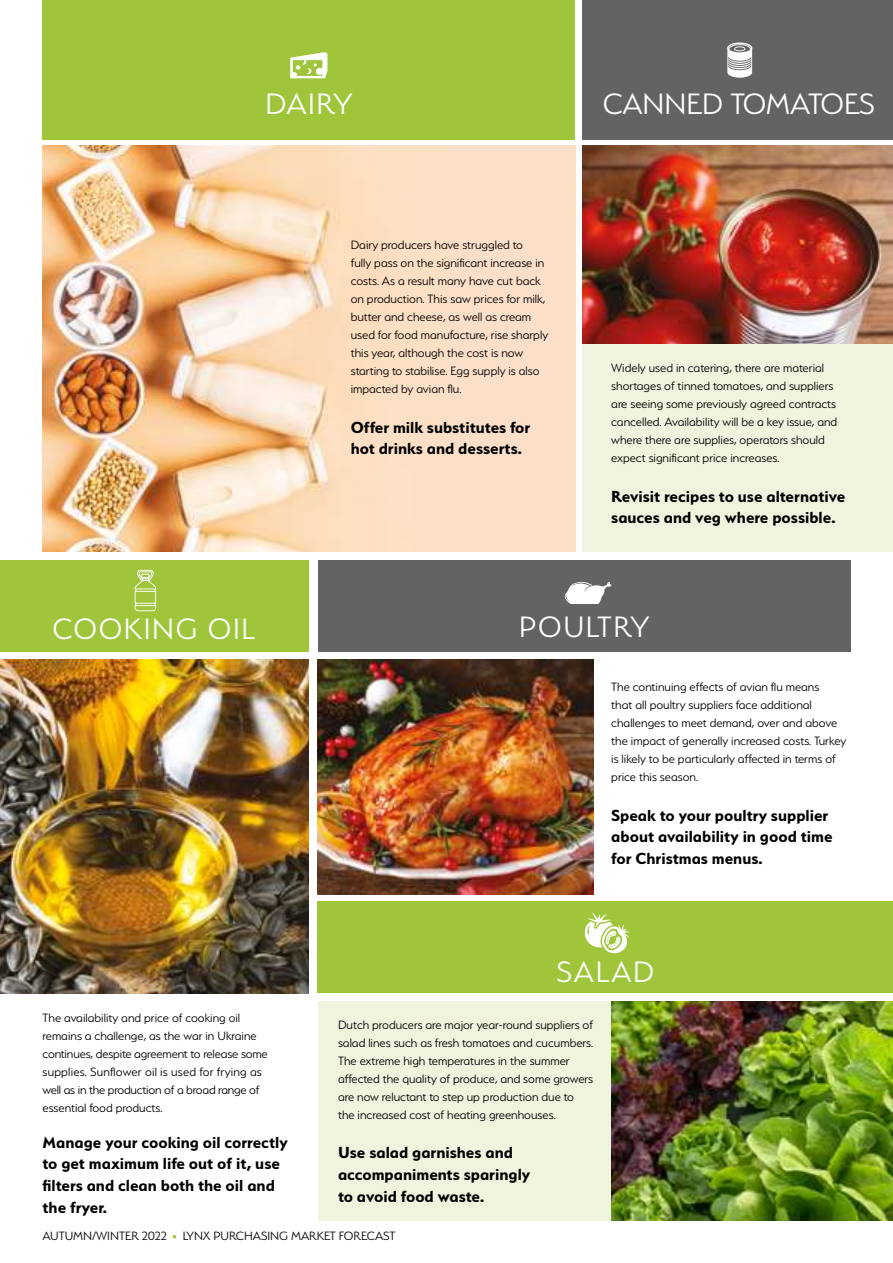
<style>
.page{position:relative;width:893px;height:1263px;background:#fff}
.page>*{position:absolute;margin:0;border:0;box-sizing:border-box;transform-origin:0 0}
.t1{font:300 33px "Serenity";letter-spacing:.04em;color:#fff}
.t2{font:300 33px "Serenity";letter-spacing:-.005em;color:#fff}
.t3{font:700 18px/21.6px "Serenity";color:#000}
.t4{font:300 13.5px/18px "Serenity";color:#000}
.s1{font-size:10.5px;color:#9fc63b}
</style>
<div class="page">
<div style="left:583px;top:154px;width:310px;height:397px;background:#eef4de"></div>
<div style="left:318px;top:1001px;width:293px;height:219px;background:#eef4de"></div>
<div style="left:0;top:560px;width:308px;height:92px;background:#9fc63b"></div>
<div style="left:43px;top:0;width:532px;height:139px;background:#9fc63b"></div>
<div style="left:583px;top:0;width:310px;height:139px;background:#646363"></div>
<img style="left:43px;top:146px;width:532px;height:405px">
<img style="left:318px;top:659px;width:275px;height:235px">
<img style="left:611px;top:1001px;width:282px;height:219px">
<div style="left:318px;top:560px;width:532px;height:92px;background:#646363"></div>
<div style="left:318px;top:901px;width:575px;height:92px;background:#9fc63b"></div>
<svg style="left:290px;top:52px;width:37px;height:26px"></svg>
<img style="left:583px;top:146px;width:310px;height:198px">
<img style="left:0;top:659px;width:309px;height:334px">
<svg style="left:564px;top:581px;width:47px;height:23px"></svg>
<svg style="left:135px;top:570px;width:21px;height:41px"></svg>
<svg style="left:585px;top:913px;width:44px;height:40px"></svg>
<svg style="left:727px;top:43px;width:25px;height:35px"></svg>
<h1 class="t1" style="left:265px;top:91px;width:88px">DAIRY</h1>
<h1 class="t2" style="left:603px;top:91px;width:273px">CANNED TOMATOES</h1>
<h1 class="t1" style="left:53px;top:616px;width:205px">COOKING OIL</h1>
<p class="t4" style="left:351px;top:236px;width:199px">Dairy producers have struggled to<br>fully pass on the significant increase in costs. As a result many have cut back on production. This saw prices for milk, butter and cheese, as well as cream used for food manufacture, rise sharply this year, although the cost is now starting to stabilise. Egg supply is also impacted by avian flu.</p>
<h2 class="t3" style="left:351px;top:417px;width:181px">Offer milk substitutes for hot drinks and desserts.</h2>
<p class="t4" style="left:611px;top:359px;width:228px">Widely used in catering, there are material shortages of tinned tomatoes, and suppliers are seeing some previously agreed contracts cancelled. Availability will be a key issue, and where there are supplies, operators should expect significant price increases.</p>
<h2 class="t3" style="left:611px;top:486px;width:236px">Revisit recipes to use alternative sauces and veg where possible.</h2>
<h1 class="t1" style="left:519px;top:614px;width:132px">POULTRY</h1>
<p class="t4" style="left:611px;top:678px;width:237px">The continuing effects of avian flu means<br>that all poultry suppliers face additional challenges to meet demand, over and above the impact of generally increased costs. Turkey is likely to be particularly affected in terms of price this season.</p>
<h2 class="t3" style="left:611px;top:805px;width:223px">Speak to your poultry supplier about availability in good time for Christmas menus.</h2>
<h1 class="t1" style="left:557px;top:959px;width:99px">SALAD</h1>
<p class="t4" style="left:43px;top:1009px;width:227px">The availability and price of cooking oil remains a challenge, as the war in Ukraine continues, despite agreement to release some supplies. Sunflower oil is used for frying as well as in the production of a broad range of essential food products.</p>
<h2 class="t3" style="left:43px;top:1132px;width:247px">Manage your cooking oil correctly to get maximum life out of it, use filters and clean both the oil and the fryer.</h2>
<p class="t4" style="left:338px;top:1016px;width:257px">Dutch producers are major year-round suppliers of salad lines such as fresh tomatoes and cucumbers.<br>The extreme high temperatures in the summer affected the quality of produce, and some growers are now reluctant to step up production due to the increased cost of heating greenhouses.</p>
<h2 class="t3" style="left:338px;top:1143px;width:194px">Use salad garnishes and accompaniments sparingly to avoid food waste.</h2>
<p class="t4" style="left:43px;top:1227px;width:355px">AUTUMN/WINTER 2022 <span class="s1">•</span> LYNX PURCHASING MARKET FORECAST</p>
</div>
